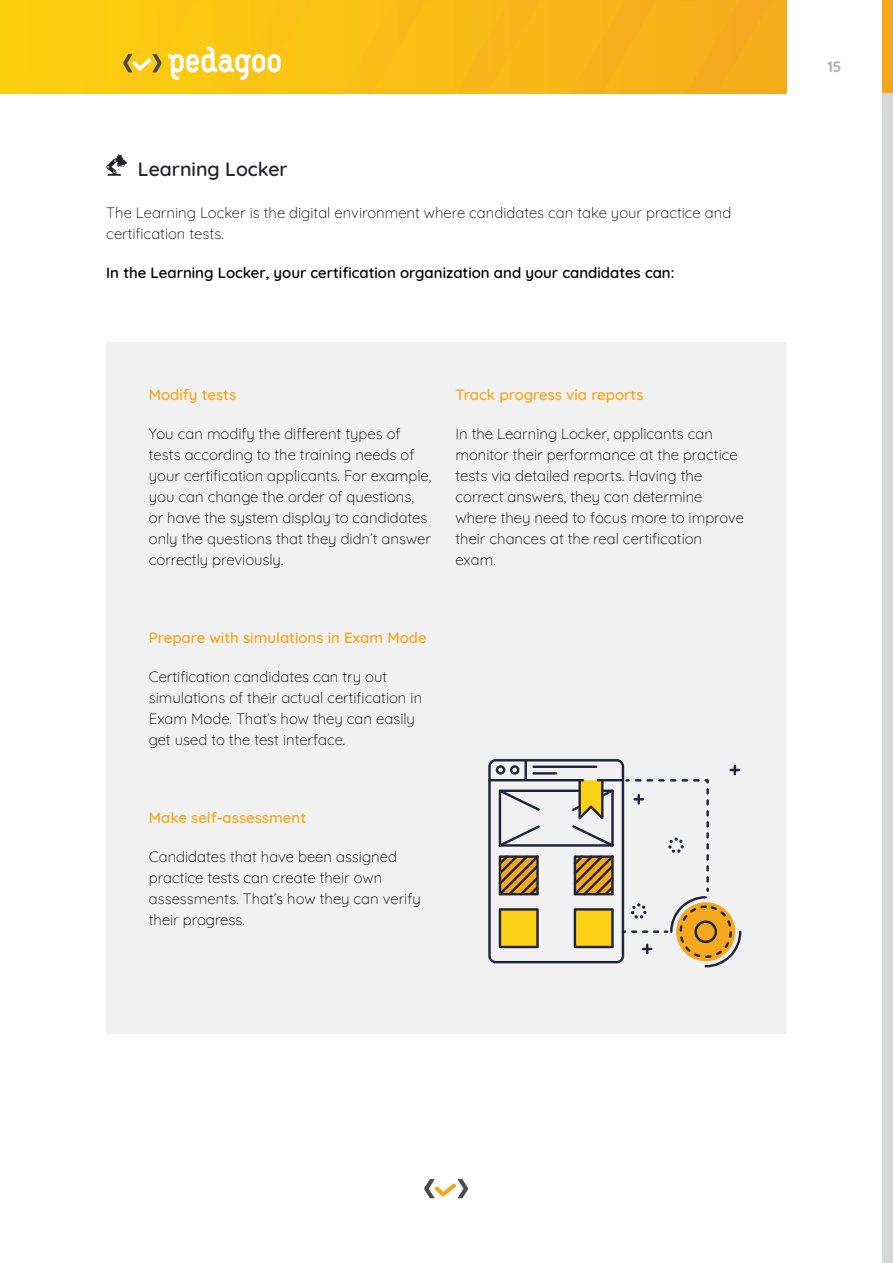
<style>
.page{position:relative;width:893px;height:1263px;background:#fff}
.page>*{position:absolute;margin:0;border:0;box-sizing:border-box;transform-origin:0 0}
.t1{font:600 19.5px "Quicksand";color:#23232b}
.t2{font:300 15px/21px "Quicksand";color:#000}
.t3{font:600 15px "Quicksand";color:#f5a81d}
.t4{font:600 15px "Quicksand";color:#000}
.t5{font:700 15px "Quicksand";color:#adafb2}
</style>
<div class="page">
<svg style="left:424px;top:1179px;width:44px;height:19px"></svg>
<div style="left:0;top:0;width:787px;height:93px;background:#fdce11"></div>
<div style="left:882px;top:0;width:11px;height:93px;background:#f5a621"></div>
<div style="left:882px;top:93px;width:11px;height:1170px;background:#d5d7d8"></div>
<svg style="left:128px;top:0;width:659px;height:93px;fill:#f8ba18"></svg>
<svg style="left:168px;top:46px;width:113px;height:34px"></svg>
<svg style="left:123px;top:54px;width:39px;height:18px"></svg>
<svg style="left:106px;top:154px;width:21px;height:22px"></svg>
<div style="left:106px;top:342px;width:681px;height:692px;background:#f1f1f2"></div>
<svg style="left:488px;top:759px;width:253px;height:208px"></svg>
<h1 class="t1" style="left:138px;top:154px;width:151px">Learning Locker</h1>
<p class="t2" style="left:106px;top:200px;width:626px">The Learning Locker is the digital environment where candidates can take your practice and certification tests.</p>
<p class="t4" style="left:106px;top:261px;width:570px">In the Learning Locker, your certification organization and your candidates can:</p>
<p class="t3" style="left:149px;top:383px;width:89px">Modify tests</p>
<p class="t2" style="left:149px;top:421px;width:284px">You can modify the different types of tests according to the training needs of your certification applicants. For example, you can change the order of questions, or have the system display to candidates only the questions that they didn’t answer correctly previously.</p>
<p class="t3" style="left:455px;top:383px;width:190px">Track progress via reports</p>
<p class="t2" style="left:455px;top:421px;width:290px">In the Learning Locker, applicants can monitor their performance at the practice tests via detailed reports. Having the correct answers, they can determine where they need to focus more to improve their chances at the real certification exam.</p>
<p class="t3" style="left:149px;top:626px;width:279px">Prepare with simulations in Exam Mode</p>
<p class="t2" style="left:149px;top:664px;width:275px">Certification candidates can try out simulations of their actual certification in Exam Mode. That’s how they can easily get used to the test interface.</p>
<p class="t3" style="left:149px;top:806px;width:159px">Make self-assessment</p>
<p class="t2" style="left:149px;top:844px;width:273px">Candidates that have been assigned practice tests can create their own assessments. That’s how they can verify their progress.</p>
<p class="t5" style="left:827px;top:55px;width:16px">15</p>
</div>
